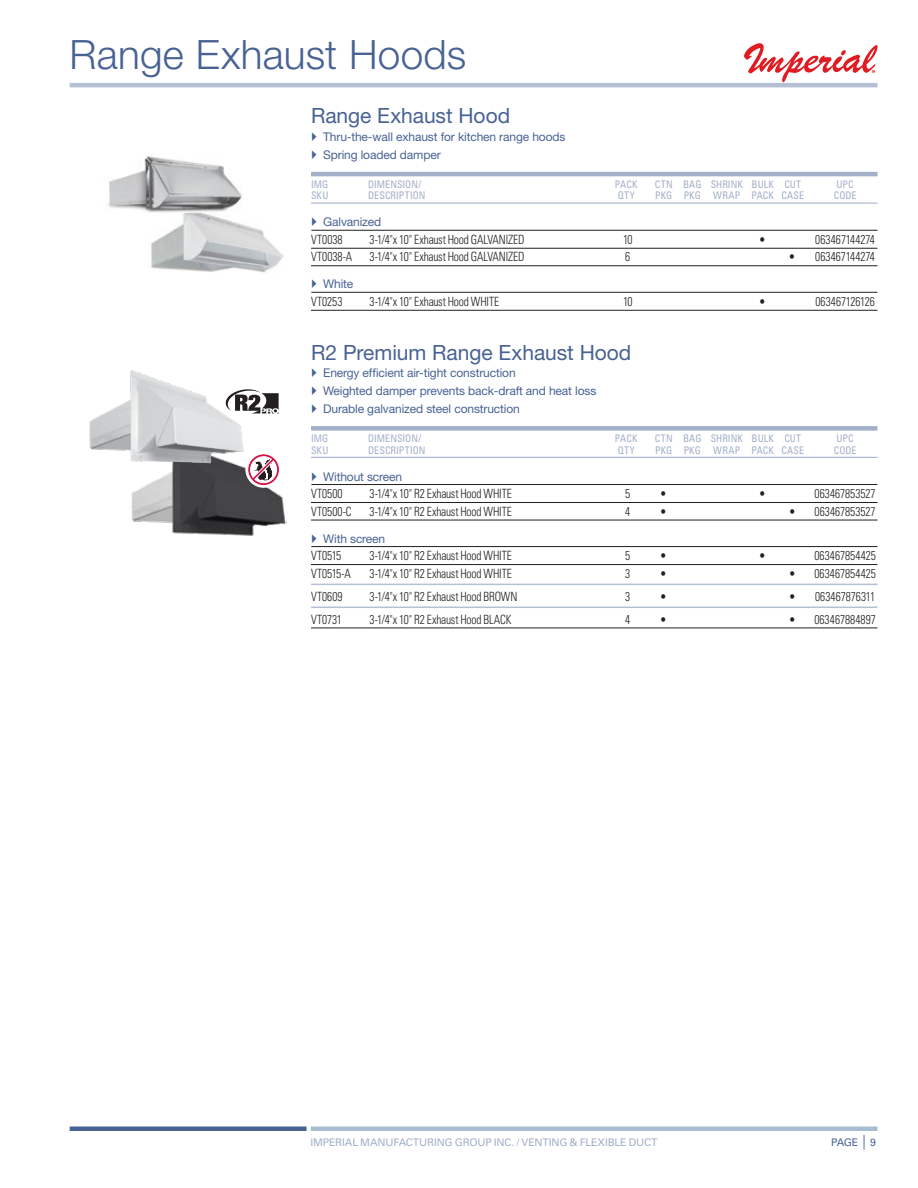
<style>
.page{position:relative;width:918px;height:1188px;background:#fff}
.page>*{position:absolute;margin:0;border:0;box-sizing:border-box;transform-origin:0 0}
.t1{font:300 40.5px "Helvetica Neue LT Pro";letter-spacing:.005em;color:#486294}
.t2{font:21px "Helvetica Neue LT Pro";letter-spacing:-.005em;color:#486294}
.t3{font:300 condensed 12.75px "Univers LT Pro";letter-spacing:-.005em;color:#231f20;scale:.9 1}
.t4{font:12px/17.9px "Helvetica Neue LT Pro";letter-spacing:-.01em;color:#486294}
.t5{font:condensed 10.5px "Univers LT Pro";letter-spacing:.005em;color:#a3b0c9;scale:.95 1}
.t6{font:10.5px "Univers LT Pro 55 Roman";letter-spacing:-.02em;color:#a3b0c9}
.t7{font:10.5px "Univers LT Pro 55 Roman";color:#486294}
.s1{font-size:14.7px}
</style>
<div class="page">
<div style="left:70px;top:1126px;width:237px;height:5px;background:#486294"></div>
<div style="left:311px;top:1126px;width:567px;height:5px;background:#a7bdd4"></div>
<svg style="left:744px;top:43px;width:134px;height:39px"></svg>
<hr style="left:70px;top:83px;width:807px;height:4px;background:#b6c0d4">
<hr style="left:311px;top:172px;width:567px;height:4px;background:#a3b0c9">
<hr style="left:311px;top:203px;width:567px;height:1px;background:#a3b0c9">
<hr style="left:311px;top:230px;width:567px;height:1px;background:#231f20">
<hr style="left:311px;top:248px;width:567px;height:1px;background:#231f20">
<hr style="left:311px;top:266px;width:567px;height:1px;background:#231f20">
<hr style="left:311px;top:292px;width:567px;height:1px;background:#231f20">
<hr style="left:311px;top:310px;width:567px;height:1px;background:#231f20">
<div style="left:311px;top:426px;width:567px;height:5px;background:#a3b0c9"></div>
<hr style="left:311px;top:457px;width:567px;height:1px;background:#a3b0c9">
<hr style="left:311px;top:484px;width:567px;height:1px;background:#231f20">
<hr style="left:311px;top:502px;width:567px;height:1px;background:#231f20">
<hr style="left:311px;top:520px;width:567px;height:1px;background:#231f20">
<hr style="left:311px;top:546px;width:567px;height:1px;background:#231f20">
<hr style="left:311px;top:564px;width:567px;height:1px;background:#231f20">
<hr style="left:311px;top:584px;width:567px;height:1px;background:#b6c0d4">
<hr style="left:311px;top:607px;width:567px;height:1px;background:#b6c0d4">
<hr style="left:311px;top:628px;width:567px;height:1px;background:#231f20">
<img style="left:151px;top:214px;width:133px;height:59px">
<img style="left:108px;top:156px;width:134px;height:58px">
<img style="left:131px;top:466px;width:155px;height:70px">
<img style="left:89px;top:370px;width:152px;height:96px">
<svg style="left:241px;top:431px;width:45px;height:60px"></svg>
<svg style="left:224px;top:387px;width:55px;height:29px"></svg>
<h1 class="t1" style="left:70px;top:30px;width:398px">Range Exhaust Hoods</h1>
<h2 class="t2" style="left:311px;top:103px;width:201px">Range Exhaust Hood</h2>
<p class="t4" style="left:323px;top:127px;width:244px">Thru-the-wall exhaust for kitchen range hoods<br>Spring loaded damper</p>
<p class="t5" style="left:311px;top:178px;width:20px">IMG</p>
<p class="t5" style="left:368px;top:178px;width:57px">DIMENSION/</p>
<p class="t5" style="left:615px;top:178px;width:25px">PACK</p>
<p class="t5" style="left:655px;top:178px;width:156px">CTN BAG SHRINK BULK CUT</p>
<p class="t5" style="left:837px;top:178px;width:20px">UPC</p>
<p class="t5" style="left:311px;top:189px;width:20px">SKU</p>
<p class="t5" style="left:368px;top:189px;width:62px">DESCRIPTION</p>
<p class="t5" style="left:618px;top:189px;width:19px">QTY</p>
<p class="t5" style="left:655px;top:189px;width:158px">PKG PKG WRAP PACK CASE</p>
<p class="t5" style="left:834px;top:189px;width:25px">CODE</p>
<p class="t4" style="left:323px;top:213px;width:60px">Galvanized</p>
<p class="t3" style="left:311px;top:231px;width:37px">VT0038</p>
<p class="t3" style="left:370px;top:231px;width:174px">3-1/4"x 10" Exhaust Hood GALVANIZED</p>
<p class="t3" style="left:623px;top:231px;width:12px">10</p>
<p class="t3" style="left:759px;top:231px;width:9px">•</p>
<p class="t3" style="left:815px;top:231px;width:68px">063467144274</p>
<p class="t3" style="left:311px;top:248px;width:47px">VT0038-A</p>
<p class="t3" style="left:370px;top:248px;width:174px">3-1/4"x 10" Exhaust Hood GALVANIZED</p>
<p class="t3" style="left:625px;top:248px;width:7px">6</p>
<p class="t3" style="left:789px;top:248px;width:97px">• 063467144274</p>
<p class="t4" style="left:323px;top:275px;width:32px">White</p>
<p class="t3" style="left:311px;top:293px;width:37px">VT0253</p>
<p class="t3" style="left:370px;top:293px;width:146px">3-1/4"x 10" Exhaust Hood WHITE</p>
<p class="t3" style="left:623px;top:293px;width:12px">10</p>
<p class="t3" style="left:759px;top:293px;width:9px">•</p>
<p class="t3" style="left:815px;top:293px;width:68px">063467126126</p>
<h2 class="t2" style="left:311px;top:339px;width:322px">R2 Premium Range Exhaust Hood</h2>
<p class="t4" style="left:323px;top:364px;width:275px">Energy efficient air-tight construction<br>Weighted damper prevents back-draft and heat loss<br>Durable galvanized steel construction</p>
<p class="t5" style="left:311px;top:432px;width:20px">IMG</p>
<p class="t5" style="left:368px;top:432px;width:57px">DIMENSION/</p>
<p class="t5" style="left:615px;top:432px;width:25px">PACK</p>
<p class="t5" style="left:655px;top:432px;width:156px">CTN BAG SHRINK BULK CUT</p>
<p class="t5" style="left:837px;top:432px;width:20px">UPC</p>
<p class="t5" style="left:311px;top:443px;width:20px">SKU</p>
<p class="t5" style="left:368px;top:443px;width:62px">DESCRIPTION</p>
<p class="t5" style="left:618px;top:443px;width:19px">QTY</p>
<p class="t5" style="left:655px;top:443px;width:158px">PKG PKG WRAP PACK CASE</p>
<p class="t5" style="left:834px;top:443px;width:25px">CODE</p>
<p class="t4" style="left:323px;top:467px;width:81px">Without screen</p>
<p class="t3" style="left:311px;top:485px;width:37px">VT0500</p>
<p class="t3" style="left:370px;top:485px;width:160px">3-1/4"x 10" R2 Exhaust Hood WHITE</p>
<p class="t3" style="left:625px;top:485px;width:7px">5</p>
<p class="t3" style="left:660px;top:485px;width:9px">•</p>
<p class="t3" style="left:759px;top:485px;width:9px">•</p>
<p class="t3" style="left:815px;top:485px;width:70px">063467853527</p>
<p class="t3" style="left:311px;top:502px;width:47px">VT0500-C</p>
<p class="t3" style="left:370px;top:502px;width:160px">3-1/4"x 10" R2 Exhaust Hood WHITE</p>
<p class="t3" style="left:625px;top:502px;width:7px">4</p>
<p class="t3" style="left:660px;top:502px;width:9px">•</p>
<p class="t3" style="left:789px;top:502px;width:98px">• 063467853527</p>
<p class="t4" style="left:323px;top:529px;width:64px">With screen</p>
<p class="t3" style="left:311px;top:547px;width:35px">VT0515</p>
<p class="t3" style="left:370px;top:547px;width:160px">3-1/4"x 10" R2 Exhaust Hood WHITE</p>
<p class="t3" style="left:625px;top:547px;width:7px">5</p>
<p class="t3" style="left:660px;top:547px;width:9px">•</p>
<p class="t3" style="left:759px;top:547px;width:9px">•</p>
<p class="t3" style="left:815px;top:547px;width:70px">063467854425</p>
<p class="t3" style="left:311px;top:565px;width:46px">VT0515-A</p>
<p class="t3" style="left:370px;top:565px;width:160px">3-1/4"x 10" R2 Exhaust Hood WHITE</p>
<p class="t3" style="left:625px;top:565px;width:7px">3</p>
<p class="t3" style="left:660px;top:565px;width:9px">•</p>
<p class="t3" style="left:789px;top:565px;width:98px">• 063467854425</p>
<p class="t3" style="left:311px;top:587px;width:37px">VT0609</p>
<p class="t3" style="left:370px;top:587px;width:166px">3-1/4"x 10" R2 Exhaust Hood BROWN</p>
<p class="t3" style="left:625px;top:587px;width:7px">3</p>
<p class="t3" style="left:660px;top:587px;width:9px">•</p>
<p class="t3" style="left:789px;top:587px;width:97px">• 063467876311</p>
<p class="t3" style="left:311px;top:610px;width:36px">VT0731</p>
<p class="t3" style="left:370px;top:610px;width:159px">3-1/4"x 10" R2 Exhaust Hood BLACK</p>
<p class="t3" style="left:625px;top:610px;width:7px">4</p>
<p class="t3" style="left:660px;top:610px;width:9px">•</p>
<p class="t3" style="left:789px;top:610px;width:98px">• 063467884897</p>
<p class="t6" style="left:310px;top:1135px;width:349px">IMPERIAL MANUFACTURING GROUP INC. / VENTING &amp; FLEXIBLE DUCT</p>
<p class="t7" style="left:831px;top:1135px;width:46px">PAGE <span class="s1">|</span> 9</p>
</div>
